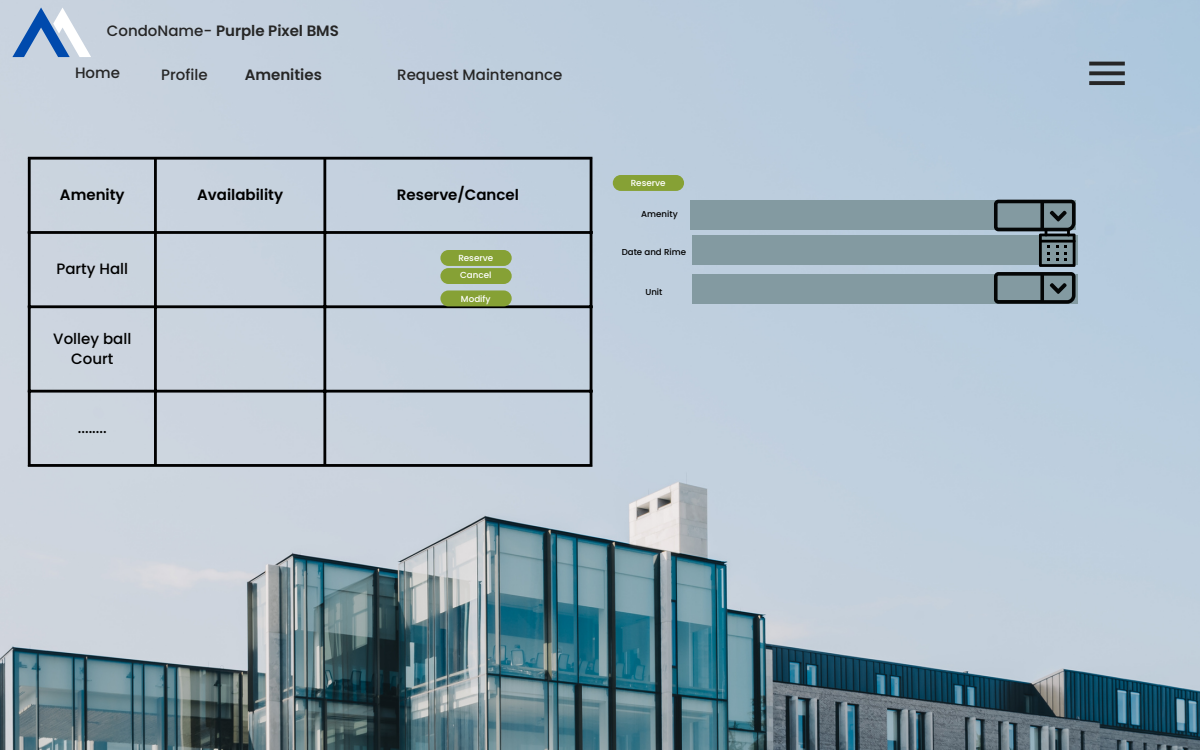
<style>
.page{position:relative;width:1200px;height:750px;background:#fff}
.page>*{position:absolute;margin:0;border:0;box-sizing:border-box;transform-origin:0 0}
.t1{font:600 15px "Poppins";color:#262626}
.t2{font:600 15px "Poppins";color:#000}
.t3{font:500 15px/20.6px "Poppins";color:#000;text-align:center}
.t4{font:500 15px "Poppins";color:#262626}
.t5{font:500 8.75px "Poppins";color:#fff}
.t6{font:500 8.62px "Poppins";color:#000}
.s1{font-weight:500}
</style>
<div class="page">
<img style="left:0;top:0;width:1200px;height:750px">
<svg style="left:12px;top:7px;width:79px;height:50px;background:#a2b9d7"></svg>
<svg style="left:1089px;top:62px;width:36px;height:23px"></svg>
<hr style="left:28px;top:160px;width:3px;height:304px;background:#000">
<hr style="left:154px;top:160px;width:3px;height:304px;background:#000">
<hr style="left:323px;top:160px;width:3px;height:304px;background:#000">
<hr style="left:590px;top:160px;width:2px;height:304px;background:#000">
<hr style="left:28px;top:157px;width:564px;height:3px;background:#000">
<hr style="left:28px;top:231px;width:564px;height:3px;background:#000">
<hr style="left:28px;top:305px;width:564px;height:3px;background:#000">
<hr style="left:28px;top:390px;width:564px;height:3px;background:#000">
<hr style="left:28px;top:464px;width:564px;height:3px;background:#000">
<div style="left:440px;top:250px;width:72px;height:16px;background:#86a135;border-radius:8px"></div>
<div style="left:440px;top:290px;width:72px;height:16px;background:#86a135;border-radius:8px"></div>
<div style="left:440px;top:268px;width:72px;height:16px;background:#86a135;border-radius:8px"></div>
<div style="left:613px;top:175px;width:71px;height:16px;background:#86a135;border-radius:8px"></div>
<div style="left:690px;top:200px;width:386px;height:30px;background:#839aa1"></div>
<div style="left:692px;top:235px;width:385px;height:30px;background:#839aa1"></div>
<div style="left:692px;top:274px;width:385px;height:30px;background:#839aa1"></div>
<svg style="left:994px;top:200px;width:82px;height:104px"></svg>
<p class="t1" style="left:107px;top:21px;width:234px"><span class="s1">CondoName-</span> Purple Pixel BMS</p>
<p class="t4" style="left:75px;top:62px;width:46px">Home</p>
<p class="t4" style="left:161px;top:64px;width:48px">Profile</p>
<p class="t1" style="left:245px;top:64px;width:79px">Amenities</p>
<p class="t4" style="left:397px;top:64px;width:167px">Request Maintenance</p>
<p class="t2" style="left:60px;top:184px;width:66px">Amenity</p>
<p class="t2" style="left:197px;top:184px;width:87px">Availability</p>
<p class="t2" style="left:397px;top:184px;width:123px">Reserve/Cancel</p>
<p class="t3" style="left:56px;top:259px;width:73px">Party Hall</p>
<p class="t3" style="left:53px;top:328px;width:80px">Volley ball<br>Court</p>
<p class="t3" style="left:78px;top:417px;width:30px">........</p>
<p class="t5" style="left:458px;top:251px;width:36px">Reserve</p>
<p class="t5" style="left:461px;top:293px;width:31px">Modify</p>
<p class="t5" style="left:460px;top:269px;width:33px">Cancel</p>
<p class="t5" style="left:631px;top:176px;width:36px">Reserve</p>
<p class="t6" style="left:641px;top:208px;width:38px">Amenity</p>
<p class="t6" style="left:622px;top:246px;width:66px">Date and Rime</p>
<p class="t6" style="left:645px;top:285px;width:19px">Unit</p>
</div>
